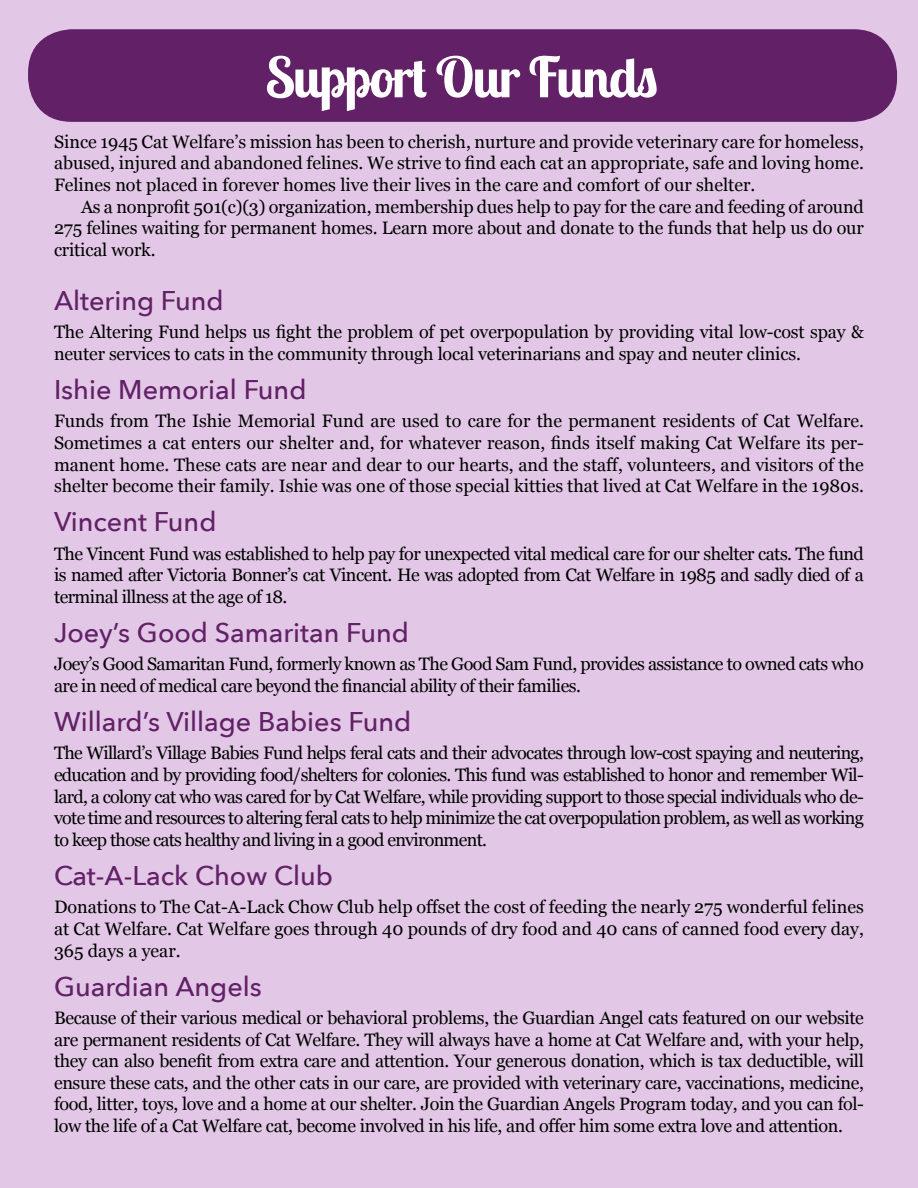
<style>
.page{position:relative;width:918px;height:1188px;background:#e2c8e6}
.page>*{position:absolute;margin:0;border:0;box-sizing:border-box;transform-origin:0 0}
.t1{font:700 55.5px "Lobster Two";letter-spacing:-.03em;color:#fff}
.t2{font:500 27px "Avenir Next";color:#622066}
.t3{font:18px/21.6px "Georgia";letter-spacing:-.01em;color:#000;text-align:justify}
.t4{font:18px/21.6px "Georgia";letter-spacing:-.03em;color:#000}
</style>
<div class="page">
<div style="left:28px;top:29px;width:869px;height:93px;background:#622066;border-radius:44px"></div>
<h1 class="t1" style="left:265px;top:42px;width:394px">Support Our Funds</h1>
<p class="t3" style="left:54px;top:130px;width:812px">Since 1945 Cat Welfare’s mission has been to cherish, nurture and provide veterinary care for homeless, abused, injured and abandoned felines. We strive to find each cat an appropriate, safe and loving home.<br>Felines not placed in forever homes live their lives in the care and comfort of our shelter.</p>
<p class="t3" style="left:54px;top:195px;width:811px;text-indent:27px">As a nonprofit 501(c)(3) organization, membership dues help to pay for the care and feeding of around 275 felines waiting for permanent homes. Learn more about and donate to the funds that help us do our critical work.</p>
<h2 class="t2" style="left:54px;top:278px;width:171px">Altering Fund</h2>
<p class="t3" style="left:54px;top:320px;width:811px">The Altering Fund helps us fight the problem of pet overpopulation by providing vital low-cost spay &amp; neuter services to cats in the community through local veterinarians and spay and neuter clinics.</p>
<h2 class="t2" style="left:54px;top:367px;width:254px">Ishie Memorial Fund</h2>
<p class="t3" style="left:54px;top:410px;width:811px">Funds from The Ishie Memorial Fund are used to care for the permanent residents of Cat Welfare.<br>Sometimes a cat enters our shelter and, for whatever reason, finds itself making Cat Welfare its per&shy;manent home. These cats are near and dear to our hearts, and the staff, volunteers, and visitors of the shelter become their family. Ishie was one of those special kitties that lived at Cat Welfare in the 1980s.</p>
<h2 class="t2" style="left:54px;top:499px;width:164px">Vincent Fund</h2>
<p class="t3" style="left:54px;top:542px;width:811px">The Vincent Fund was established to help pay for unexpected vital medical care for our shelter cats. The fund is named after Victoria Bonner’s cat Vincent. He was adopted from Cat Welfare in 1985 and sadly died of a terminal illness at the age of 18.</p>
<h2 class="t2" style="left:54px;top:610px;width:356px">Joey’s Good Samaritan Fund</h2>
<p class="t4" style="left:54px;top:653px;width:811px">Joey’s Good Samaritan Fund, formerly known as The Good Sam Fund, provides assistance to owned cats who are in need of medical care beyond the financial ability of their families.</p>
<h2 class="t2" style="left:54px;top:699px;width:359px">Willard’s Village Babies Fund</h2>
<p class="t3" style="left:54px;top:742px;width:811px">The Willard’s Village Babies Fund helps feral cats and their advocates through low-cost spaying and neutering, education and by providing food/shelters for colonies. This fund was established to honor and remember Wil&shy;lard, a colony cat who was cared for by Cat Welfare, while providing support to those special individuals who de&shy;vote time and resources to altering feral cats to help minimize the cat overpopulation problem, as well as working to keep those cats healthy and living in a good environment.</p>
<h2 class="t2" style="left:54px;top:853px;width:281px">Cat-A-Lack Chow Club</h2>
<p class="t3" style="left:54px;top:896px;width:811px">Donations to The Cat-A-Lack Chow Club help offset the cost of feeding the nearly 275 wonderful felines at Cat Welfare. Cat Welfare goes through 40 pounds of dry food and 40 cans of canned food every day, 365 days a year.</p>
<h2 class="t2" style="left:54px;top:963px;width:209px">Guardian Angels</h2>
<p class="t3" style="left:54px;top:1006px;width:812px">Because of their various medical or behavioral problems, the Guardian Angel cats featured on our website are permanent residents of Cat Welfare. They will always have a home at Cat Welfare and, with your help, they can also benefit from extra care and attention. Your generous donation, which is tax deductible, will ensure these cats, and the other cats in our care, are provided with veterinary care, vaccinations, medicine, food, litter, toys, love and a home at our shelter. Join the Guardian Angels Program today, and you can fol&shy;low the life of a Cat Welfare cat, become involved in his life, and offer him some extra love and attention.</p>
</div>
